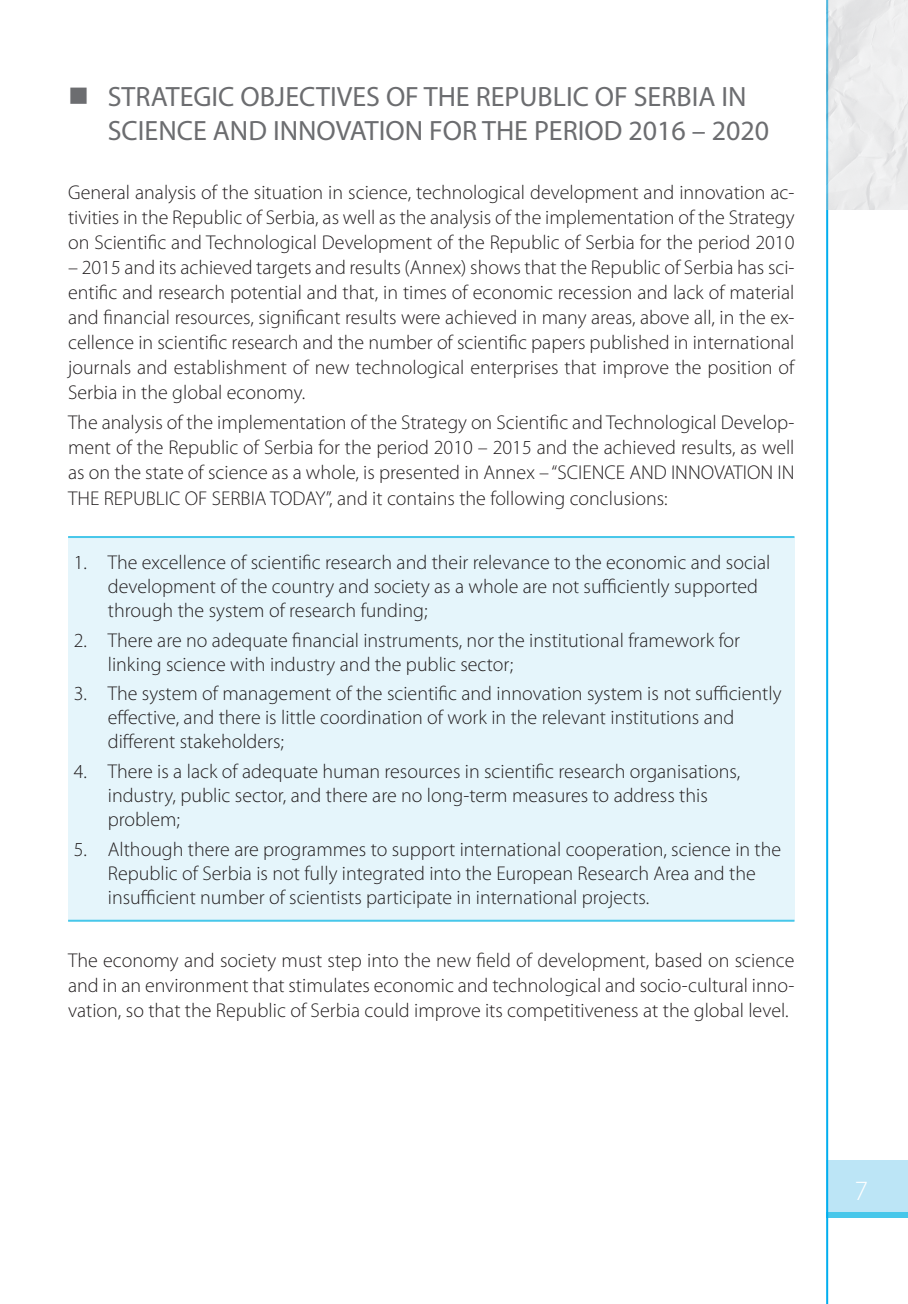
<style>
.page{position:relative;width:908px;height:1304px;background:#fff}
.page>*{position:absolute;margin:0;border:0;box-sizing:border-box;transform-origin:0 0}
.t1{font:28px/33.6px "Myriad Pro";color:#6c6d70}
.t2{font:300 28px "Myriad Pro";color:#fff}
.t3{font:300 20px/25px "Myriad Pro";color:#231f20}
</style>
<div class="page">
<div style="left:825px;top:1161px;width:82px;height:57px;background:#bce5f6"></div>
<div style="left:825px;top:1212px;width:82px;height:6px;background:#47c7ea"></div>
<hr style="left:825px;top:0;width:2px;height:1304px;background:#00aeef">
<img style="left:825px;top:0;width:82px;height:210px">
<div style="left:68px;top:537px;width:726px;height:384px;background:#e5f5fb"></div>
<hr style="left:68px;top:536px;width:726px;height:2px;background:#47c7ea">
<hr style="left:68px;top:920px;width:726px;height:2px;background:#47c7ea">
<h1 class="t1" style="left:108px;top:79px;width:662px">STRATEGIC OBJECTIVES OF THE REPUBLIC OF SERBIA IN<br>SCIENCE AND INNOVATION FOR THE PERIOD 2016 – 2020</h1>
<p class="t3" style="left:68px;top:179px;width:727px;text-align:justify">General analysis of the situation in science, technological development and innovation ac&shy;tivities in the Republic of Serbia, as well as the analysis of the implementation of the Strategy on Scientific and Technological Development of the Republic of Serbia for the period 2010</p>
<p class="t3" style="left:68px;top:254px;width:727px;text-align:justify">– 2015 and its achieved targets and results (Annex) shows that the Republic of Serbia has sci&shy;entific and research potential and that, in times of economic recession and lack of material and financial resources, significant results were achieved in many areas, above all, in the ex&shy;cellence in scientific research and the number of scientific papers published in international journals and establishment of new technological enterprises that improve the position of Serbia in the global economy.</p>
<p class="t3" style="left:68px;top:410px;width:727px;text-align:justify">The analysis of the implementation of the Strategy on Scientific and Technological Develop&shy;ment of the Republic of Serbia for the period 2010 – 2015 and the achieved results, as well as on the state of science as a whole, is presented in Annex – “SCIENCE AND INNOVATION IN THE REPUBLIC OF SERBIA TODAY”, and it contains the following conclusions:</p>
<p class="t3" style="left:108px;top:550px;width:663px;line-height:24px;text-indent:-34px">1. The excellence of scientific research and their relevance to the economic and social development of the country and society as a whole are not sufficiently supported through the system of research funding;</p>
<p class="t3" style="left:108px;top:628px;width:633px;line-height:24px;text-indent:-34px">2. There are no adequate financial instruments, nor the institutional framework for linking science with industry and the public sector;</p>
<p class="t3" style="left:108px;top:681px;width:674px;line-height:24px;text-indent:-34px">3. The system of management of the scientific and innovation system is not sufficiently effective, and there is little coordination of work in the relevant institutions and different stakeholders;</p>
<p class="t3" style="left:108px;top:759px;width:633px;line-height:24px;text-indent:-34px">4. There is a lack of adequate human resources in scientific research organisations, industry, public sector, and there are no long-term measures to address this problem;</p>
<p class="t3" style="left:108px;top:837px;width:674px;line-height:24px;text-indent:-34px">5. Although there are programmes to support international cooperation, science in the<br>Republic of Serbia is not fully integrated into the European Research Area and the insufficient number of scientists participate in international projects.</p>
<p class="t3" style="left:68px;top:948px;width:727px;text-align:justify">The economy and society must step into the new field of development, based on science and in an environment that stimulates economic and technological and socio-cultural inno&shy;vation, so that the Republic of Serbia could improve its competitiveness at the global level.</p>
<h1 class="t2" style="left:854px;top:1173px;width:15px">7</h1>
</div>
